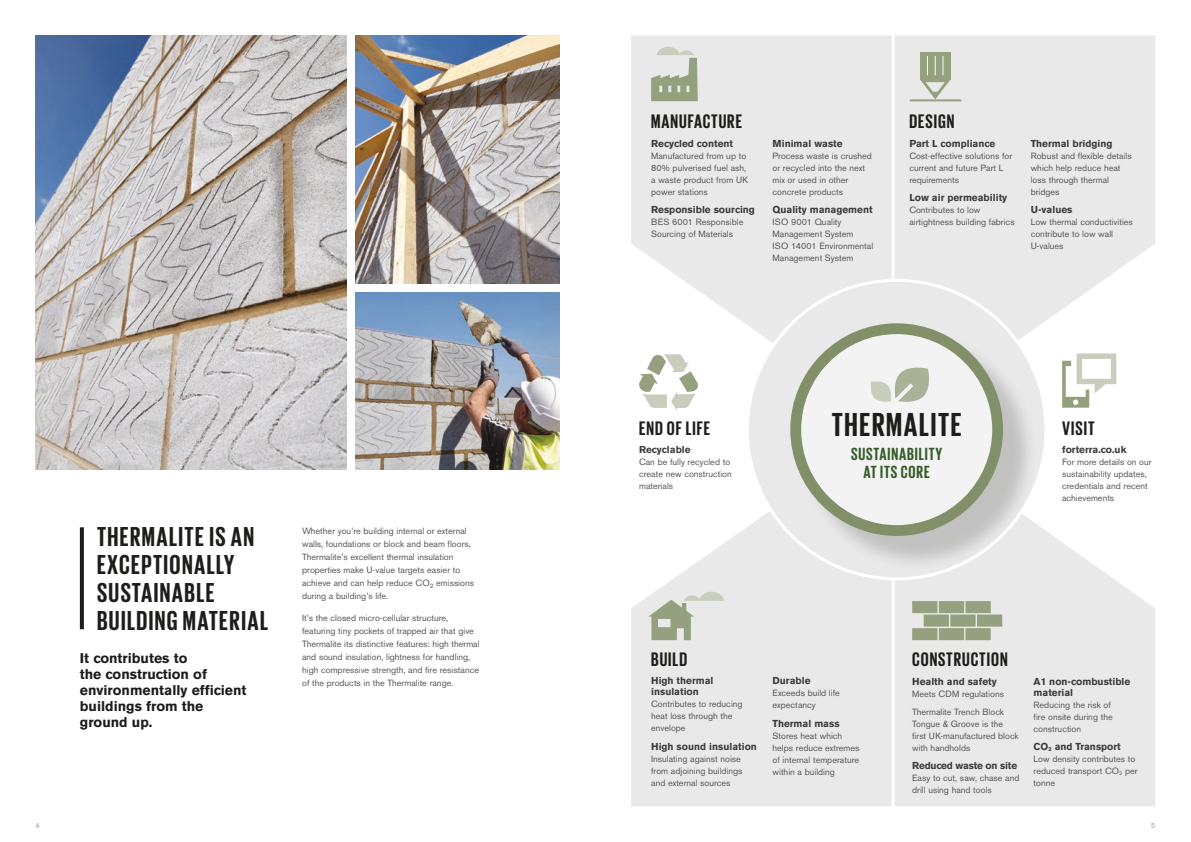
<style>
.page{position:relative;width:1191px;height:842px;background:#fff}
.page>*{position:absolute;margin:0;border:0;box-sizing:border-box;transform-origin:0 0}
.t1{font:700 34px "Giorgio Sans";letter-spacing:.05em;color:#1d1d1b}
.t2{font:700 28px/28px "Giorgio Sans";letter-spacing:.05em;color:#1d1d1b}
.t3{font:700 20px "Giorgio Sans";letter-spacing:.05em;color:#1d1d1b}
.t4{font:700 18px/18px "Giorgio Sans";letter-spacing:.05em;color:#355c28;text-align:center}
.t5{font:700 14px/16px "Akzidenz Grotesk BE";color:#1d1d1b}
.t6{font:700 10px/11px "Akzidenz Grotesk BE";color:#3d3d3c}
.t7{font:700 10px "Akzidenz Grotesk BE";letter-spacing:-.02em;color:#3d3d3c}
.t8{font:9px/12px "Akzidenz Grotesk BE";color:#575756}
.t9{font:300 7px "Akzidenz Grotesk BE";color:#7c7c7c}
.s1{font-size:5.8px}
</style>
<div class="page">
<svg style="left:631px;top:511px;width:260px;height:295px;background:#ebebeb"></svg>
<svg style="left:895px;top:525px;width:260px;height:281px;background:#eaeaea"></svg>
<svg style="left:895px;top:35px;width:260px;height:296px;background:#eaeaea"></svg>
<svg style="left:631px;top:35px;width:260px;height:308px;background:#ebebeb"></svg>
<div style="left:747px;top:280px;width:299px;height:299px;background:#e9e9e9;border-radius:50%"></div>
<div style="left:798px;top:331px;width:240px;height:240px;background:#1d1d1b;opacity:.2"></div>
<div style="left:795px;top:329px;width:202px;height:202px;background:#f3f3f3;border-radius:50%"></div>
<div style="left:790px;top:323px;width:213px;height:213px;border:11px solid #819068;border-radius:50%"></div>
<svg style="left:871px;top:367px;width:58px;height:35px"></svg>
<svg style="left:651px;top:47px;width:47px;height:54px;background:#bec3b2"></svg>
<svg style="left:639px;top:354px;width:59px;height:57px"></svg>
<svg style="left:912px;top:601px;width:90px;height:39px;background:#a7b096"></svg>
<svg style="left:648px;top:592px;width:76px;height:48px;background:#ccd0c4"></svg>
<div style="left:920px;top:52px;width:30px;height:27px;background:#95a07f"></div>
<hr style="left:910px;top:99px;width:50px;height:2px;background:#95a07f">
<svg style="left:917px;top:56px;width:36px;height:44px"></svg>
<svg style="left:1062px;top:353px;width:54px;height:55px"></svg>
<img style="left:35px;top:35px;width:311px;height:435px">
<img style="left:355px;top:292px;width:205px;height:178px">
<img style="left:355px;top:35px;width:205px;height:249px">
<svg style="left:80px;top:527px;width:4px;height:102px"></svg>
<h2 class="t2" style="left:97px;top:522px;width:172px">THERMALITE IS AN<br>EXCEPTIONALLY<br>SUSTAINABLE<br>BUILDING MATERIAL</h2>
<p class="t8" style="left:302px;top:524px;width:173px;line-height:13px">Whether you’re building internal or external walls, foundations or block and beam floors, Thermalite’s excellent thermal insulation properties make U-value targets easier to achieve and can help reduce CO<sub>2</sub> emissions during a building’s life.</p>
<p class="t8" style="left:302px;top:611px;width:179px;line-height:13px">It’s the closed micro-cellular structure, featuring tiny pockets of trapped air that give Thermalite its distinctive features: high thermal and sound insulation, lightness for handling, high compressive strength, and fire resistance of the products in the Thermalite range.</p>
<h3 class="t5" style="left:80px;top:650px;width:168px">It contributes to<br>the construction of environmentally efficient buildings from the ground up.</h3>
<h3 class="t3" style="left:651px;top:111px;width:92px">MANUFACTURE</h3>
<p class="t6" style="left:651px;top:138px;width:83px">Recycled content</p>
<p class="t8" style="left:651px;top:150px;width:99px">Manufactured from up to<br>80% pulverised fuel ash, a waste product from UK power stations</p>
<p class="t6" style="left:651px;top:204px;width:105px">Responsible sourcing</p>
<p class="t8" style="left:651px;top:216px;width:94px">BES 6001 Responsible<br>Sourcing of Materials</p>
<p class="t6" style="left:772px;top:138px;width:72px">Minimal waste</p>
<p class="t8" style="left:772px;top:150px;width:101px">Process waste is crushed or recycled into the next mix or used in other concrete products</p>
<p class="t6" style="left:772px;top:204px;width:102px">Quality management</p>
<p class="t8" style="left:772px;top:216px;width:102px">ISO 9001 Quality<br>Management System<br>ISO 14001 Environmental<br>Management System</p>
<h3 class="t3" style="left:909px;top:112px;width:46px">DESIGN</h3>
<p class="t6" style="left:909px;top:138px;width:87px">Part L compliance</p>
<p class="t8" style="left:909px;top:150px;width:104px">Cost-effective solutions for current and future Part L requirements</p>
<p class="t6" style="left:909px;top:192px;width:99px">Low air permeability</p>
<p class="t8" style="left:909px;top:204px;width:107px">Contributes to low airtightness building fabrics</p>
<p class="t6" style="left:1030px;top:138px;width:83px">Thermal bridging</p>
<p class="t8" style="left:1030px;top:150px;width:103px">Robust and flexible details which help reduce heat loss through thermal bridges</p>
<p class="t6" style="left:1030px;top:204px;width:43px">U-values</p>
<p class="t8" style="left:1030px;top:216px;width:104px">Low thermal conductivities contribute to low wall<br>U-values</p>
<h3 class="t3" style="left:639px;top:418px;width:73px">END OF LIFE</h3>
<p class="t6" style="left:639px;top:444px;width:53px">Recyclable</p>
<p class="t8" style="left:639px;top:456px;width:94px">Can be fully recycled to create new construction materials</p>
<h1 class="t1" style="left:831px;top:407px;width:131px">THERMALITE</h1>
<h3 class="t4" style="left:851px;top:444px;width:93px">SUSTAINABILITY<br>AT ITS CORE</h3>
<h3 class="t3" style="left:1062px;top:418px;width:34px">VISIT</h3>
<p class="t6" style="left:1062px;top:444px;width:66px">forterra.co.uk</p>
<p class="t8" style="left:1062px;top:456px;width:91px">For more details on our sustainability updates, credentials and recent achievements</p>
<h3 class="t3" style="left:651px;top:649px;width:37px">BUILD</h3>
<p class="t6" style="left:651px;top:675px;width:64px">High thermal insulation</p>
<p class="t8" style="left:651px;top:698px;width:93px">Contributes to reducing heat loss through the envelope</p>
<p class="t6" style="left:651px;top:741px;width:107px">High sound insulation</p>
<p class="t8" style="left:651px;top:752px;width:93px">Insulating against noise from adjoining buildings and external sources</p>
<p class="t6" style="left:772px;top:675px;width:39px">Durable</p>
<p class="t8" style="left:772px;top:687px;width:69px">Exceeds build life expectancy</p>
<p class="t6" style="left:772px;top:718px;width:68px">Thermal mass</p>
<p class="t8" style="left:772px;top:729px;width:88px">Stores heat which helps reduce extremes of internal temperature within a building</p>
<h3 class="t3" style="left:912px;top:649px;width:97px">CONSTRUCTION</h3>
<p class="t6" style="left:912px;top:676px;width:86px">Health and safety</p>
<p class="t8" style="left:912px;top:684px;width:93px;line-height:18px">Meets CDM regulations<br>Thermalite Trench Block</p>
<p class="t8" style="left:912px;top:717px;width:108px">Tongue &amp; Groove is the first UK-manufactured block with handholds</p>
<p class="t7" style="left:912px;top:760px;width:106px">Reduced waste on site</p>
<p class="t8" style="left:912px;top:772px;width:109px">Easy to cut, saw, chase and drill using hand tools</p>
<p class="t6" style="left:1033px;top:676px;width:98px">A1 non-combustible material</p>
<p class="t8" style="left:1033px;top:698px;width:81px">Reducing the risk of fire onsite during the construction</p>
<p class="t6" style="left:1033px;top:741px;width:89px">CO<span class="s1">2</span> and Transport</p>
<p class="t8" style="left:1033px;top:753px;width:105px">Low density contributes to reduced transport CO<sub>2</sub> per tonne</p>
<p class="t9" style="left:36px;top:822px;width:6px">4</p>
<p class="t9" style="left:1151px;top:822px;width:6px">5</p>
</div>
